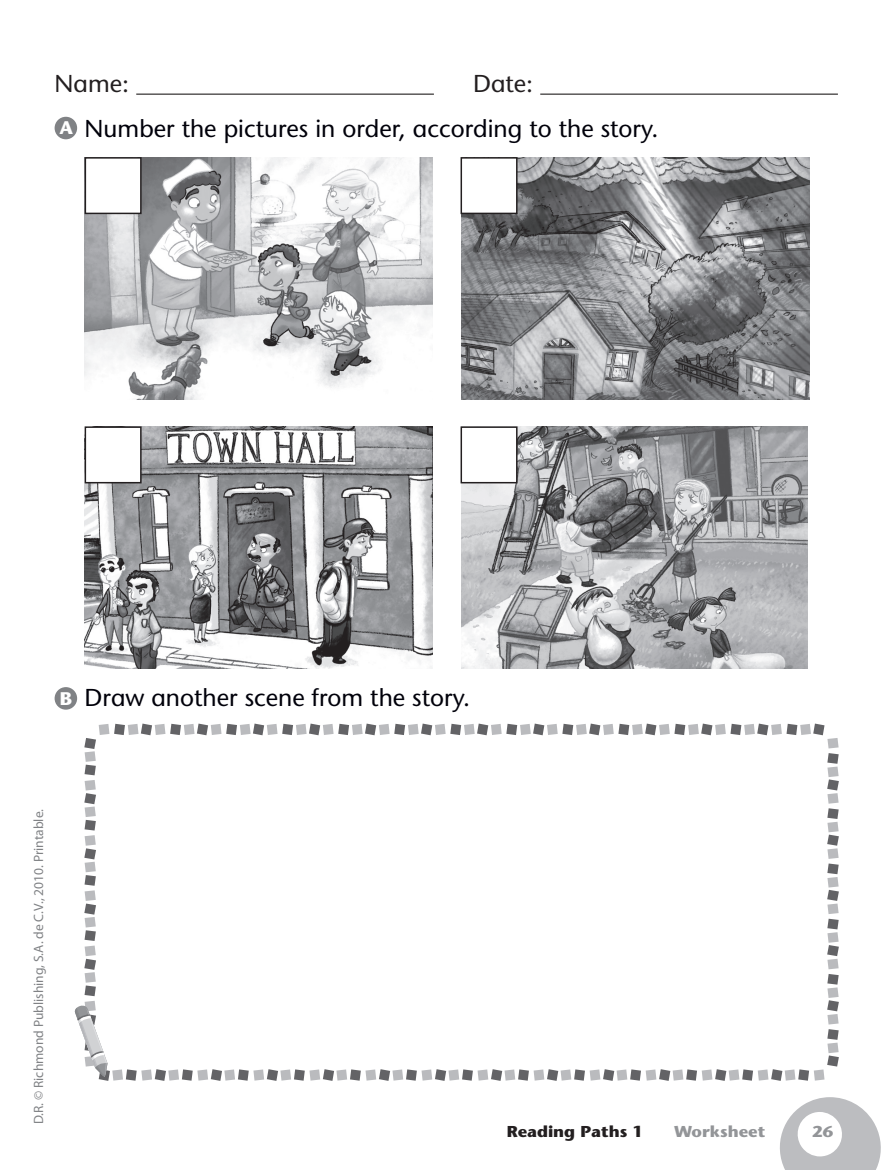
<style>
.page{position:relative;width:893px;height:1170px;background:#fff}
.page>*{position:absolute;margin:0;border:0;box-sizing:border-box;transform-origin:0 0}
.t1{font:24px/45px "Stane Sans";color:#00000a}
.t2{font:24px "Stane Sans";color:#231f20}
.t3{font:700 15.75px "Stone Sans";color:#231f20;scale:1.05 1}
.t4{font:700 15.75px "Stone Sans";color:#939598;scale:1.05 1}
.t5{font:13.5px "Myriad Pro";color:#808285}
.s1{color:#231f20}
.s2{font-weight:700;font-size:18px;color:#fff}
</style>
<div class="page">
<svg style="left:780px;top:1097px;width:101px;height:72px"></svg>
<hr style="left:136px;top:94px;width:298px;height:1px;background:#231f20">
<hr style="left:540px;top:94px;width:298px;height:1px;background:#231f20">
<img style="left:461px;top:157px;width:349px;height:242px">
<img style="left:461px;top:426px;width:346px;height:242px">
<img style="left:85px;top:157px;width:348px;height:242px">
<img style="left:85px;top:426px;width:348px;height:242px">
<div style="left:461px;top:158px;width:56px;height:55px;background:#fff"></div>
<div style="left:461px;top:157px;width:57px;height:57px;border:2px solid #231f20"></div>
<div style="left:461px;top:427px;width:56px;height:55px;background:#fff"></div>
<div style="left:461px;top:426px;width:57px;height:57px;border:2px solid #231f20"></div>
<div style="left:55px;top:117px;width:22px;height:22px;background:#808285;border-radius:50%"></div>
<div style="left:85px;top:158px;width:56px;height:55px;background:#fff"></div>
<div style="left:85px;top:157px;width:57px;height:57px;border:2px solid #231f20"></div>
<div style="left:85px;top:427px;width:56px;height:55px;background:#fff"></div>
<div style="left:85px;top:426px;width:57px;height:57px;border:2px solid #231f20"></div>
<div style="left:55px;top:687px;width:22px;height:22px;background:#808285;border-radius:50%"></div>
<svg style="left:75px;top:723px;width:764px;height:357px"></svg>
<p class="t2" style="left:55px;top:68px;width:76px">Name:</p>
<p class="t1" style="left:60px;top:60px;width:600px;text-indent:414px"><span class="s1">Date:<br></span><span class="s2">A</span> Number the pictures in order, according to the story.</p>
<p class="t1" style="left:60px;top:675px;width:412px"><span class="s2">B</span> Draw another scene from the story.</p>
<p class="t5" style="left:30px;top:1124px;width:317px;rotate:-90deg">D.R. © Richmond Publishing, S.A. de C.V., 2010. Printable.</p>
<p class="t3" style="left:507px;top:1122px;width:131px">Reading Paths 1</p>
<p class="t4" style="left:674px;top:1122px;width:88px">Worksheet</p>
<p class="t4" style="left:812px;top:1122px;width:21px">26</p>
</div>
